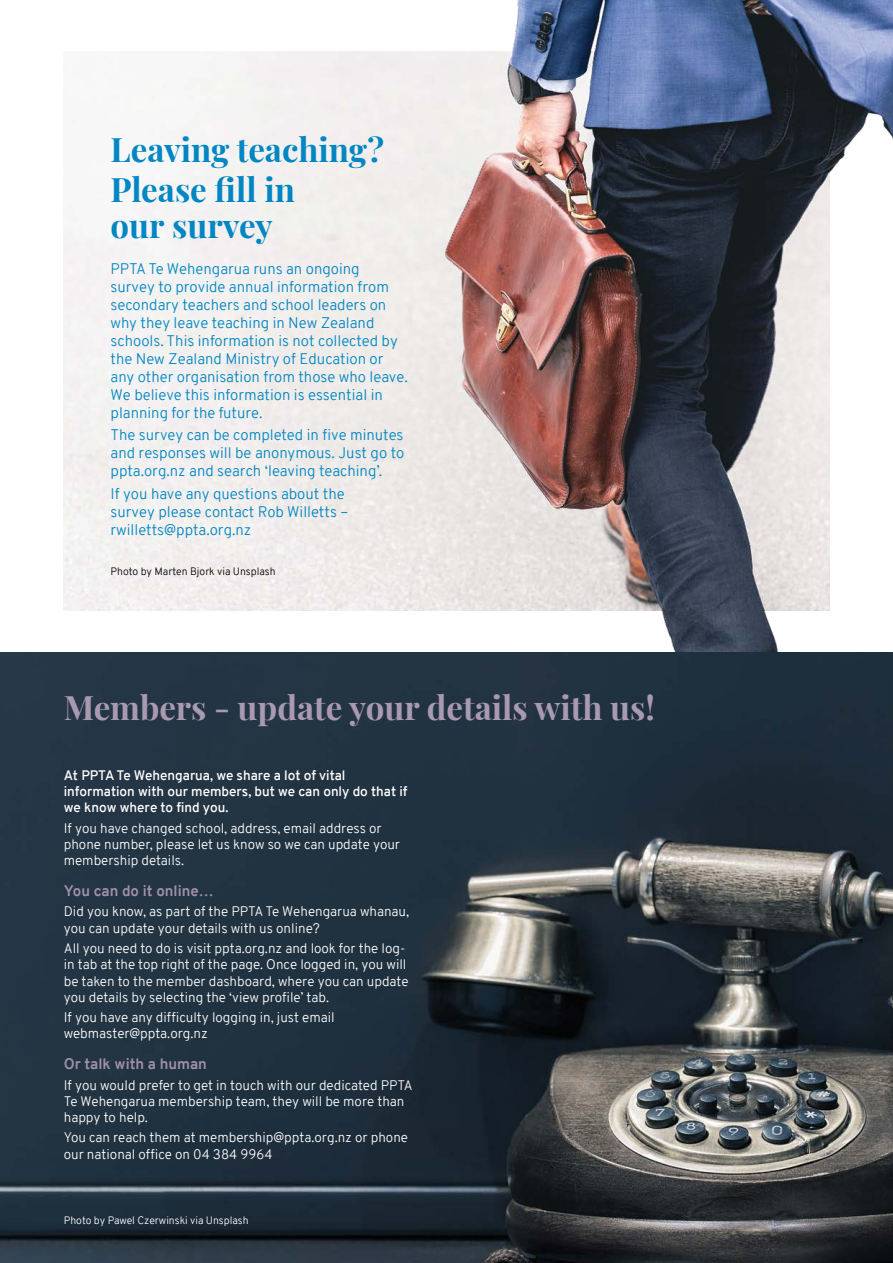
<style>
.page{position:relative;width:893px;height:1263px;background:#fff}
.page>*{position:absolute;margin:0;border:0;box-sizing:border-box;transform-origin:0 0}
.t1{font:33px/40.2px "Playfair Display";color:#0086c2}
.t2{font:33px "Playfair Display";color:#a999b1}
.t3{font:300 15px/18px "Overpass";color:#0086c2}
.t4{font:700 15px "Overpass";color:#a190aa}
.t5{font:300 13.5px/16.2px "Overpass";color:#fff}
.t6{font:600 13.5px/16.2px "Overpass";color:#fff}
.t7{font:300 10.5px "Overpass";color:#fff}
.t8{font:300 10.5px "Overpass";color:#000}
</style>
<div class="page">
<img style="left:64px;top:0;width:829px;height:652px">
<img style="left:0;top:653px;width:893px;height:610px">
<h1 class="t1" style="left:111px;top:127px;width:275px">Leaving teaching?<br>Please fill in</h1>
<h1 class="t1" style="left:111px;top:203px;width:164px">our survey</h1>
<p class="t3" style="left:111px;top:260px;width:299px">PPTA Te Wehengarua runs an ongoing survey to provide annual information from secondary teachers and school leaders on why they leave teaching in New Zealand schools. This information is not collected by the New Zealand Ministry of Education or any other organisation from those who leave.<br>We believe this information is essential in planning for the future.</p>
<p class="t3" style="left:111px;top:426px;width:295px;text-align:justify">The survey can be completed in five minutes and responses will be anonymous. Just go to ppta.org.nz and search ‘leaving teaching’.</p>
<p class="t3" style="left:111px;top:485px;width:239px">If you have any questions about the survey please contact Rob Willetts – rwilletts@ppta.org.nz</p>
<p class="t8" style="left:111px;top:563px;width:167px">Photo by Marten Bjork via Unsplash</p>
<h1 class="t2" style="left:64px;top:681px;width:593px">Members - update your details with us!</h1>
<p class="t6" style="left:64px;top:767px;width:345px">At PPTA Te Wehengarua, we share a lot of vital information with our members, but we can only do that if we know where to find you.</p>
<p class="t5" style="left:64px;top:820px;width:338px">If you have changed school, address, email address or phone number, please let us know so we can update your membership details.</p>
<p class="t4" style="left:64px;top:880px;width:151px">You can do it online…</p>
<p class="t5" style="left:64px;top:904px;width:347px">Did you know, as part of the PPTA Te Wehengarua whanau, you can update your details with us online?</p>
<p class="t5" style="left:64px;top:940px;width:346px">All you need to do is visit ppta.org.nz and look for the log&shy;in tab at the top right of the page. Once logged in, you will be taken to the member dashboard, where you can update you details by selecting the ‘view profile’ tab.</p>
<p class="t5" style="left:64px;top:1009px;width:272px">If you have any difficulty logging in, just email webmaster@ppta.org.nz</p>
<p class="t4" style="left:64px;top:1053px;width:145px">Or talk with a human</p>
<p class="t5" style="left:64px;top:1077px;width:351px">If you would prefer to get in touch with our dedicated PPTA<br>Te Wehengarua membership team, they will be more than happy to help.</p>
<p class="t5" style="left:64px;top:1130px;width:346px">You can reach them at membership@ppta.org.nz or phone our national office on 04 384 9964</p>
<p class="t7" style="left:64px;top:1213px;width:186px">Photo by Pawel Czerwinski via Unsplash</p>
</div>
